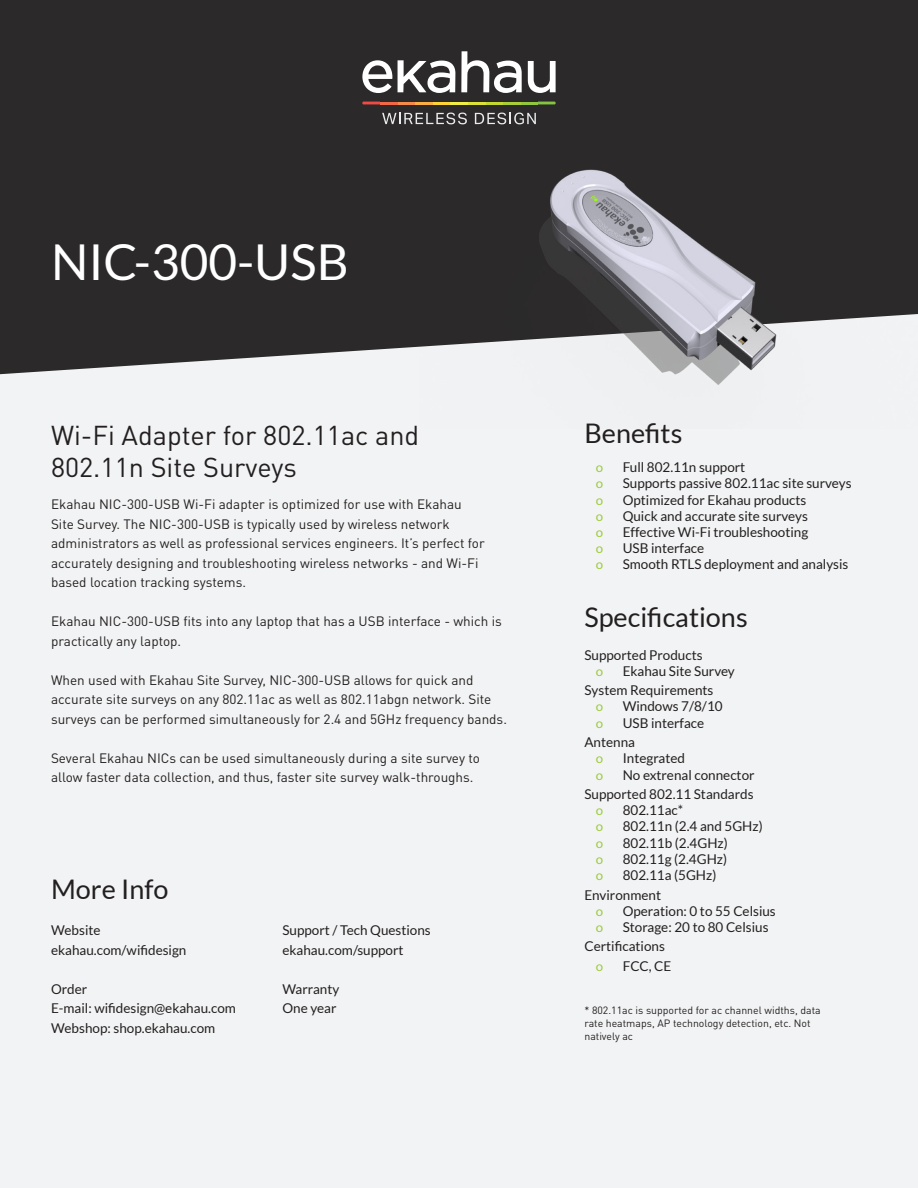
<style>
.page{position:relative;width:918px;height:1188px;background:#f2f3f4}
.page>*{position:absolute;margin:0;border:0;box-sizing:border-box;transform-origin:0 0}
.ESS_Main_Title{font:49.5px "Lato";color:#fff}
.ESS_heading_1{font:27px/32.4px "DIN Pro";color:#231f20}
.ESS_heading_1-2{font:27px "Lato";color:#231f20}
.ESS_paragraph{font:13.5px/19.5px "DIN Pro";color:#231f20}
.ESS_paragraph-2{font:13.5px/19.5px "Lato";color:#231f20}
.t1{font:13.5px "Myriad Hebrew";color:#9ccb3b}
.ESS_bullet_list_styl{font:13.5px "Lato";color:#231f20}
.ESS_paragraph-3{font:10.5px/12.6px "DIN Pro";color:#231f20}
</style>
<div class="page">
<div style="left:0;top:0;width:918px;height:374px;background:#2b292a"></div>
<svg style="left:362px;top:102px;width:194px;height:2px"></svg>
<svg style="left:382px;top:113px;width:85px;height:11px"></svg>
<svg style="left:475px;top:113px;width:61px;height:11px"></svg>
<svg style="left:362px;top:60px;width:30px;height:33px"></svg>
<svg style="left:528px;top:61px;width:28px;height:32px"></svg>
<svg style="left:398px;top:60px;width:57px;height:33px"></svg>
<svg style="left:461px;top:51px;width:61px;height:42px"></svg>
<img style="left:419px;top:127px;width:499px;height:258px">
<p class="ESS_Main_Title" style="left:51px;top:235px;width:299px">NIC-300-USB</p>
<p class="ESS_heading_1" style="left:51px;top:418px;width:370px">Wi-Fi Adapter for 802.11ac and<br>802.11n Site Surveys</p>
<p class="ESS_paragraph" style="left:51px;top:494px;width:435px">Ekahau NIC-300-USB Wi-Fi adapter is optimized for use with Ekahau Site Survey. The NIC-300-USB is typically used by wireless network administrators as well as professional services engineers. It’s perfect for accurately designing and troubleshooting wireless networks - and Wi-Fi based location tracking systems.</p>
<p class="ESS_paragraph" style="left:51px;top:611px;width:452px">Ekahau NIC-300-USB fits into any laptop that has a USB interface - which is practically any laptop.</p>
<p class="ESS_paragraph" style="left:51px;top:670px;width:457px">When used with Ekahau Site Survey, NIC-300-USB allows for quick and accurate site surveys on any 802.11ac as well as 802.11abgn network. Site surveys can be performed simultaneously for 2.4 and 5GHz frequency bands.</p>
<p class="ESS_paragraph" style="left:51px;top:748px;width:430px">Several Ekahau NICs can be used simultaneously during a site survey to allow faster data collection, and thus, faster site survey walk-throughs.</p>
<p class="ESS_heading_1-2" style="left:51px;top:875px;width:119px">More Info</p>
<p class="ESS_paragraph-2" style="left:51px;top:920px;width:137px">Website ekahau.com/wifidesign</p>
<p class="ESS_paragraph-2" style="left:51px;top:979px;width:186px">Order<br>E-mail: wifidesign@ekahau.com</p>
<p class="ESS_paragraph-2" style="left:51px;top:1018px;width:166px">Webshop: shop.ekahau.com</p>
<p class="ESS_paragraph-2" style="left:282px;top:920px;width:150px">Support / Tech Questions ekahau.com/support</p>
<p class="ESS_paragraph-2" style="left:282px;top:979px;width:58px">Warranty<br>One year</p>
<p class="ESS_heading_1-2" style="left:584px;top:418px;width:99px">Benefits</p>
<p class="t1" style="left:596px;top:460px;width:9px">o</p>
<p class="ESS_paragraph-2" style="left:623px;top:457px;width:124px">Full 802.11n support</p>
<p class="t1" style="left:596px;top:476px;width:9px">o</p>
<p class="ESS_paragraph-2" style="left:623px;top:474px;width:230px">Supports passive 802.11ac site surveys</p>
<p class="t1" style="left:596px;top:493px;width:9px">o</p>
<p class="ESS_paragraph-2" style="left:623px;top:490px;width:185px">Optimized for Ekahau products</p>
<p class="t1" style="left:596px;top:509px;width:9px">o</p>
<p class="ESS_paragraph-2" style="left:623px;top:506px;width:187px">Quick and accurate site surveys</p>
<p class="t1" style="left:596px;top:525px;width:9px">o</p>
<p class="ESS_paragraph-2" style="left:623px;top:522px;width:187px">Effective Wi-Fi troubleshooting</p>
<p class="t1" style="left:596px;top:541px;width:9px">o</p>
<p class="ESS_paragraph-2" style="left:623px;top:538px;width:83px">USB interface</p>
<p class="t1" style="left:596px;top:557px;width:9px">o</p>
<p class="ESS_paragraph-2" style="left:623px;top:555px;width:227px">Smooth RTLS deployment and analysis</p>
<p class="ESS_heading_1-2" style="left:584px;top:602px;width:165px">Specifications</p>
<p class="ESS_paragraph-2" style="left:584px;top:645px;width:120px">Supported Products</p>
<p class="t1" style="left:596px;top:664px;width:9px">o</p>
<p class="ESS_paragraph-2" style="left:623px;top:661px;width:114px">Ekahau Site Survey</p>
<p class="ESS_paragraph-2" style="left:584px;top:681px;width:131px">System Requirements</p>
<p class="t1" style="left:596px;top:700px;width:9px">o</p>
<p class="ESS_paragraph-2" style="left:623px;top:697px;width:101px">Windows 7/8/10</p>
<p class="t1" style="left:596px;top:716px;width:9px">o</p>
<p class="ESS_paragraph-2" style="left:623px;top:713px;width:83px">USB interface</p>
<p class="ESS_paragraph-2" style="left:584px;top:732px;width:52px">Antenna</p>
<p class="t1" style="left:596px;top:751px;width:9px">o</p>
<p class="ESS_paragraph-2" style="left:623px;top:749px;width:64px">Integrated</p>
<p class="t1" style="left:596px;top:768px;width:9px">o</p>
<p class="ESS_paragraph-2" style="left:623px;top:765px;width:133px">No extrenal connector</p>
<p class="ESS_paragraph-2" style="left:584px;top:784px;width:171px">Supported 802.11 Standards</p>
<p class="t1" style="left:596px;top:803px;width:9px">o</p>
<p class="ESS_paragraph-2" style="left:623px;top:801px;width:62px">802.11ac*</p>
<p class="t1" style="left:596px;top:820px;width:9px">o</p>
<p class="ESS_paragraph-2" style="left:623px;top:817px;width:142px">802.11n (2.4 and 5GHz)</p>
<p class="t1" style="left:596px;top:836px;width:9px">o</p>
<p class="ESS_paragraph-2" style="left:623px;top:833px;width:107px">802.11b (2.4GHz)</p>
<p class="t1" style="left:596px;top:852px;width:9px">o</p>
<p class="ESS_paragraph-2" style="left:623px;top:849px;width:106px">802.11g (2.4GHz)</p>
<p class="t1" style="left:596px;top:868px;width:9px">o</p>
<p class="ESS_paragraph-2" style="left:623px;top:865px;width:95px">802.11a (5GHz)</p>
<p class="ESS_paragraph-2" style="left:584px;top:885px;width:78px">Environment</p>
<p class="t1" style="left:596px;top:904px;width:9px">o</p>
<p class="ESS_paragraph-2" style="left:623px;top:901px;width:155px">Operation: 0 to 55 Celsius</p>
<p class="t1" style="left:596px;top:920px;width:9px">o</p>
<p class="ESS_paragraph-2" style="left:623px;top:917px;width:147px">Storage: 20 to 80 Celsius</p>
<p class="ESS_bullet_list_styl" style="left:584px;top:939px;width:82px">Certifications</p>
<p class="t1" style="left:596px;top:959px;width:9px">o</p>
<p class="ESS_paragraph-2" style="left:623px;top:956px;width:50px">FCC, CE</p>
<p class="ESS_paragraph-3" style="left:584px;top:1004px;width:238px">* 802.11ac is supported for ac channel widths, data rate heatmaps, AP technology detection, etc. Not natively ac</p>
</div>
